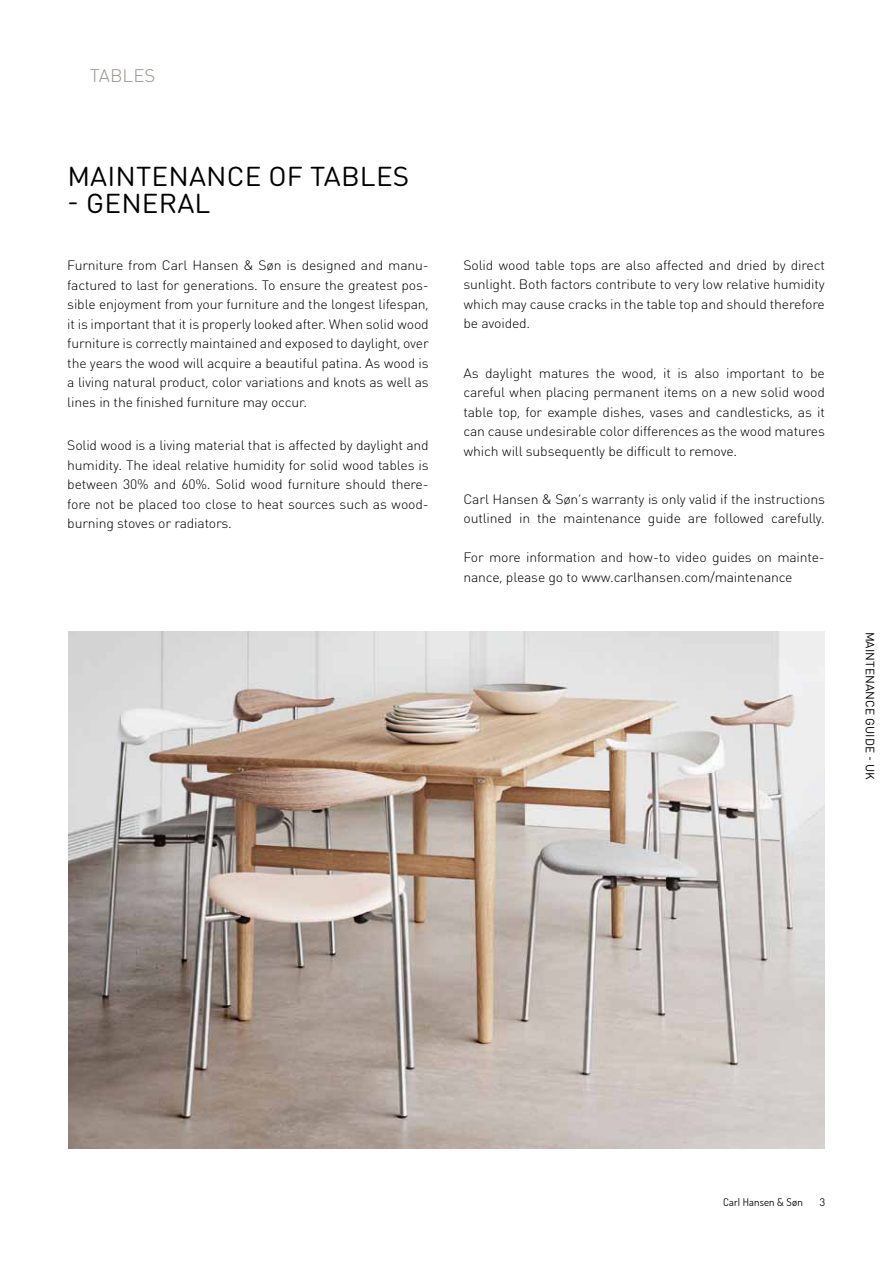
<style>
.page{position:relative;width:893px;height:1263px;background:#fff}
.page>*{position:absolute;margin:0;border:0;box-sizing:border-box;transform-origin:0 0}
.t1{font:27px "DIN Round Pro";color:#000}
.t2{font:300 18px "DIN Round Pro";letter-spacing:.005em;color:#98938b}
.t3{font:300 13.5px/19.5px "DIN Round Pro";letter-spacing:-.01em;color:#000;text-align:justify}
.t4{font:12px "DIN Round Pro";letter-spacing:.005em;color:#000}
.t5{font:10.5px "Dosis";letter-spacing:.02em;color:#000}
</style>
<div class="page">
<img style="left:68px;top:631px;width:757px;height:517px">
<h2 class="t2" style="left:90px;top:64px;width:67px">TABLES</h2>
<h1 class="t1" style="left:67px;top:159px;width:19px">MAINTENANCE</h1>
<h1 class="t1" style="left:269px;top:159px;width:123px">OF TABLES</h1>
<h1 class="t1" style="left:67px;top:186px;width:56px">- GENERA</h1>
<h1 class="t1" style="left:195px;top:186px;width:17px">L</h1>
<p class="t3" style="left:67px;top:255px;width:363px">Furniture from Carl Hansen &amp; Søn is designed and manu&shy;factured to last for generations. To ensure the greatest pos&shy;sible enjoyment from your furniture and the longest lifespan, it is important that it is properly looked after. When solid wood furniture is correctly maintained and exposed to daylight, over the years the wood will acquire a beautiful patina. As wood is a living natural product, color variations and knots as well as lines in the finished furniture may occur.</p>
<p class="t3" style="left:67px;top:435px;width:363px">Solid wood is a living material that is affected by daylight and humidity. The ideal relative humidity for solid wood tables is between 30% and 60%. Solid wood furniture should there&shy;fore not be placed too close to heat sources such as wood&shy;burning stoves or radiators.</p>
<p class="t3" style="left:463px;top:255px;width:363px">Solid wood table tops are also affected and dried by direct sunlight. Both factors contribute to very low relative humidity which may cause cracks in the table top and should therefore be avoided.</p>
<p class="t3" style="left:463px;top:363px;width:363px">As daylight matures the wood, it is also important to be careful when placing permanent items on a new solid wood table top, for example dishes, vases and candlesticks, as it can cause undesirable color differences as the wood matures which will subsequently be difficult to remove.</p>
<p class="t3" style="left:463px;top:489px;width:363px">Carl Hansen &amp; Søn’s warranty is only valid if the instructions outlined in the maintenance guide are followed carefully.</p>
<p class="t3" style="left:463px;top:547px;width:363px">For more information and how-to video guides on mainte&shy;nance, please go to www.carlhansen.com/maintenance</p>
<p class="t4" style="left:878px;top:631px;width:150px;rotate:90deg">Maintenance guide - UK</p>
<p class="t5" style="left:723px;top:1195px;width:81px">Carl Hansen &amp; Søn</p>
<p class="t5" style="left:820px;top:1195px;width:7px">3</p>
</div>
